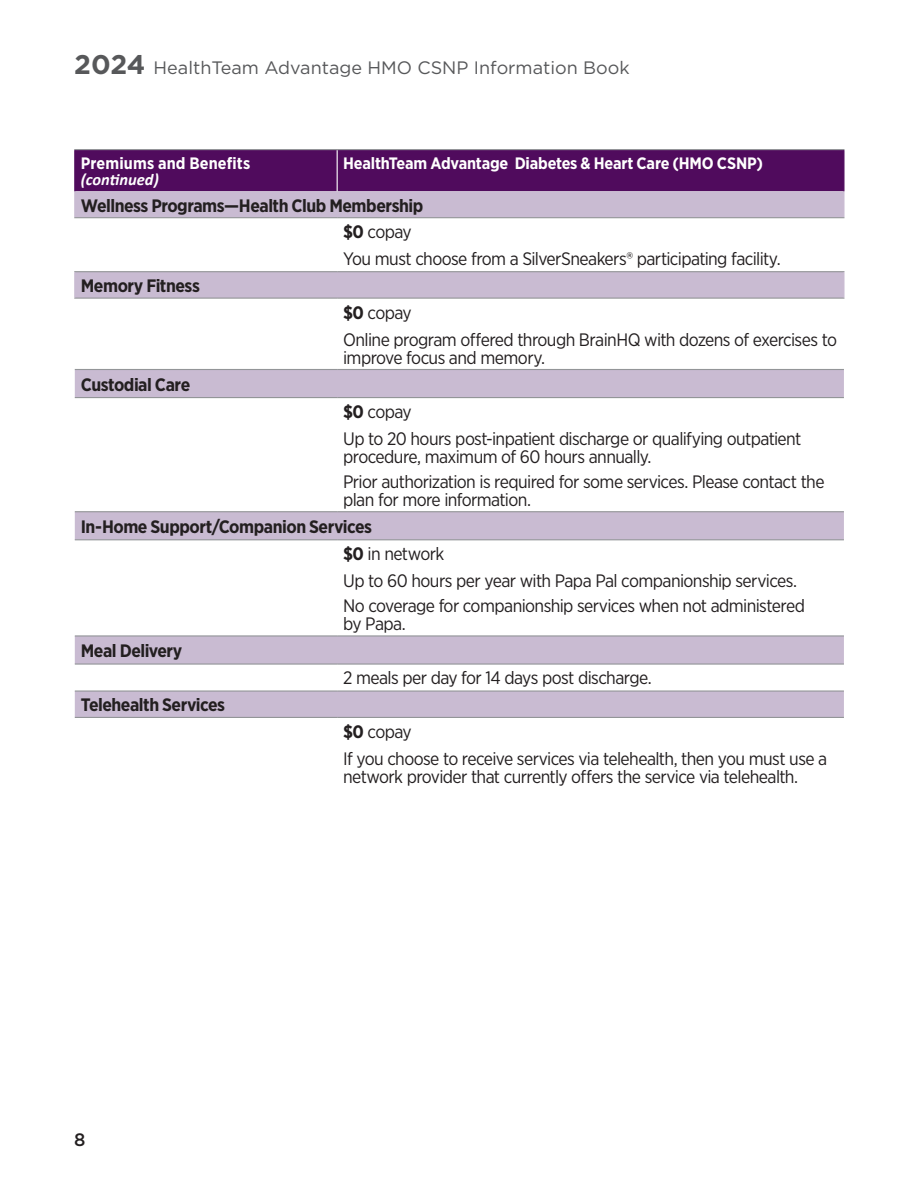
<style>
.page{position:relative;width:918px;height:1188px;background:#fff}
.page>*{position:absolute;margin:0;border:0;box-sizing:border-box;transform-origin:0 0}
.Chart_copy{font:18px/18px "Gotham Narrow";letter-spacing:-.035em;color:#231f20}
.Chart_Row_Heads{font:700 18px "Gotham Narrow";letter-spacing:-.025em;color:#231f20}
.t1{font:18px "Gotham";color:#57585a}
.t2{font:500 18px "Gotham";color:#231f20}
.Chart_Heads{font:700 16.5px "Gotham Narrow";letter-spacing:-.01em;color:#fff}
.Chart_Heads-2{font:700 16.5px/16.5px "Gotham Narrow";letter-spacing:.01em;color:#fff}
.s1{font-weight:700;font-size:27px}
.s2{font-family:"Calibri";font-style:italic}
.s3{font-weight:700}
</style>
<div class="page">
<svg style="left:75px;top:218px;width:769px;height:499px"></svg>
<hr style="left:74px;top:271px;width:263px;height:1px;background:#939598">
<hr style="left:337px;top:271px;width:508px;height:1px;background:#939598">
<hr style="left:75px;top:369px;width:262px;height:1px;background:#939598">
<hr style="left:337px;top:369px;width:507px;height:1px;background:#939598">
<hr style="left:75px;top:397px;width:262px;height:1px;background:#939598">
<hr style="left:337px;top:397px;width:507px;height:1px;background:#939598">
<hr style="left:75px;top:511px;width:262px;height:1px;background:#939598">
<hr style="left:337px;top:511px;width:507px;height:1px;background:#939598">
<hr style="left:75px;top:539px;width:262px;height:1px;background:#939598">
<hr style="left:337px;top:539px;width:507px;height:1px;background:#939598">
<hr style="left:75px;top:635px;width:262px;height:2px;background:#939598">
<hr style="left:337px;top:635px;width:507px;height:2px;background:#939598">
<hr style="left:75px;top:663px;width:262px;height:2px;background:#939598">
<hr style="left:337px;top:663px;width:507px;height:2px;background:#939598">
<hr style="left:75px;top:690px;width:262px;height:2px;background:#939598">
<hr style="left:337px;top:690px;width:507px;height:2px;background:#939598">
<hr style="left:75px;top:717px;width:262px;height:1px;background:#939598">
<hr style="left:337px;top:717px;width:507px;height:1px;background:#939598">
<hr style="left:74px;top:217px;width:263px;height:1px;background:#939598">
<hr style="left:337px;top:217px;width:508px;height:1px;background:#939598">
<hr style="left:74px;top:298px;width:263px;height:1px;background:#939598">
<hr style="left:337px;top:298px;width:508px;height:1px;background:#939598">
<svg style="left:74px;top:150px;width:770px;height:67px;background:#7f4f8a"></svg>
<svg style="left:74px;top:272px;width:1px;height:26px"></svg>
<svg style="left:843px;top:272px;width:1px;height:26px"></svg>
<hr style="left:74px;top:149px;width:263px;height:1px;background:#939598">
<hr style="left:337px;top:149px;width:508px;height:1px;background:#939598">
<hr style="left:74px;top:150px;width:1px;height:41px;background:#500b5d">
<hr style="left:843px;top:150px;width:1px;height:41px;background:#500b5d">
<p class="t1" style="left:74px;top:56px;width:557px"><span class="s1">2024</span> HealthTeam Advantage HMO CSNP Information Book</p>
<p class="Chart_Heads-2" style="left:81px;top:155px;width:171px">Premiums and Benefits <span class="s2">(continued)</span></p>
<p class="Chart_Heads" style="left:343px;top:152px;width:422px">HealthTeam Advantage Diabetes &amp; Heart Care (HMO CSNP)</p>
<p class="Chart_Row_Heads" style="left:81px;top:194px;width:344px">Wellness Programs—Health Club Membership</p>
<p class="Chart_copy" style="left:343px;top:222px;width:70px"><span class="s3">$0</span> copay</p>
<p class="Chart_copy" style="left:343px;top:249px;width:439px">You must choose from a SilverSneakers® participating facility.</p>
<p class="Chart_Row_Heads" style="left:81px;top:274px;width:121px">Memory Fitness</p>
<p class="Chart_copy" style="left:343px;top:303px;width:70px"><span class="s3">$0</span> copay</p>
<p class="Chart_copy" style="left:343px;top:330px;width:495px">Online program offered through BrainHQ with dozens of exercises to improve focus and memory.</p>
<p class="Chart_Row_Heads" style="left:81px;top:373px;width:111px">Custodial Care</p>
<p class="Chart_copy" style="left:343px;top:402px;width:70px"><span class="s3">$0</span> copay</p>
<p class="Chart_copy" style="left:343px;top:429px;width:460px">Up to 20 hours post-inpatient discharge or qualifying outpatient procedure, maximum of 60 hours annually.</p>
<p class="Chart_copy" style="left:343px;top:472px;width:483px">Prior authorization is required for some services. Please contact the plan for more information.</p>
<p class="Chart_Row_Heads" style="left:81px;top:515px;width:293px">In-Home Support/Companion Services</p>
<p class="Chart_copy" style="left:343px;top:545px;width:103px"><span class="s3">$0</span> in network</p>
<p class="Chart_copy" style="left:343px;top:572px;width:456px">Up to 60 hours per year with Papa Pal companionship services.</p>
<p class="Chart_copy" style="left:343px;top:596px;width:463px">No coverage for companionship services when not administered by Papa.</p>
<p class="Chart_Row_Heads" style="left:81px;top:639px;width:103px">Meal Delivery</p>
<p class="Chart_copy" style="left:343px;top:669px;width:310px">2 meals per day for 14 days post discharge.</p>
<p class="Chart_Row_Heads" style="left:81px;top:694px;width:146px">Telehealth Services</p>
<p class="Chart_copy" style="left:343px;top:722px;width:70px"><span class="s3">$0</span> copay</p>
<p class="Chart_copy" style="left:343px;top:749px;width:486px">If you choose to receive services via telehealth, then you must use a network provider that currently offers the service via telehealth.</p>
<p class="t2" style="left:74px;top:1128px;width:13px">8</p>
</div>
